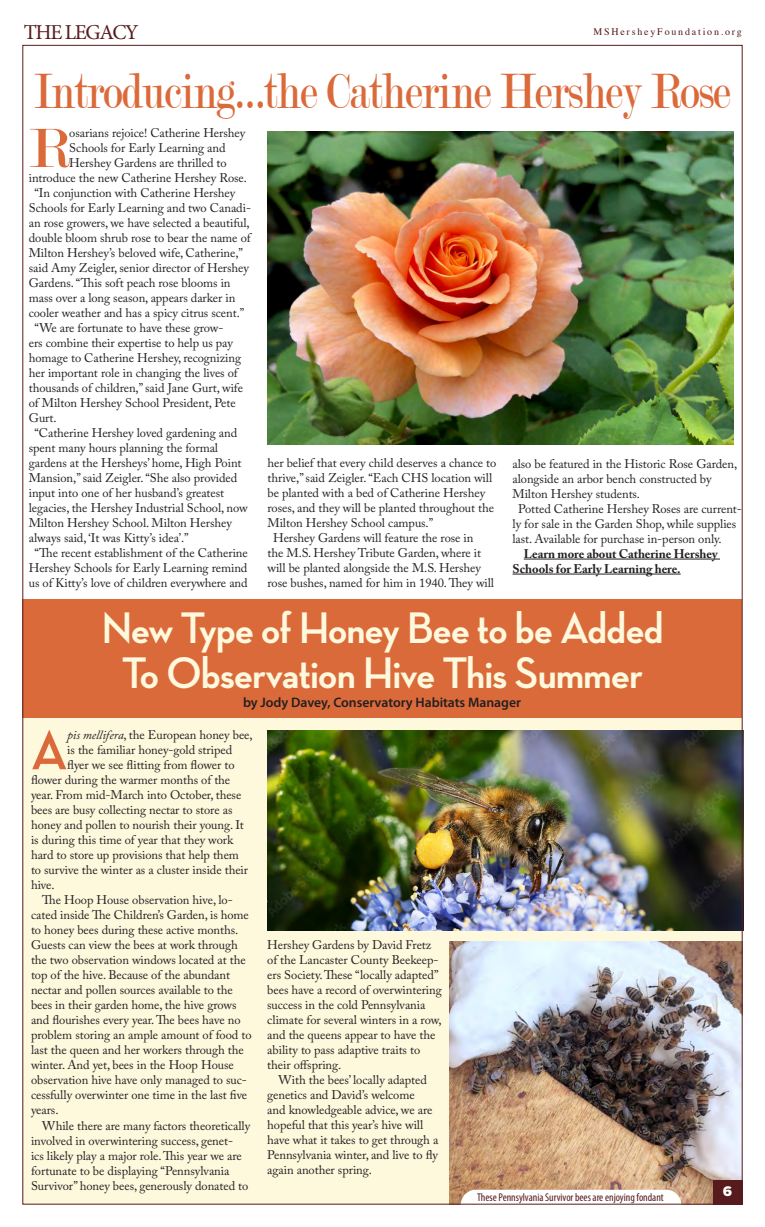
<style>
.page{position:relative;width:765px;height:1227px;background:#fff}
.page>*{position:absolute;margin:0;border:0;box-sizing:border-box;transform-origin:0 0}
.Body_copy{font:59px "Modern";color:#db6a3b}
.Body_copy-2{font:700 56.62px "Neutra Disp";color:#db6a3b}
.Body_copy-3{font:53.38px "Modern";letter-spacing:-.02em;color:#db6a3b;scale:.82 1}
.Body_copy-4{font:700 45px "Neutra Disp";letter-spacing:-.01em;color:#fef8dd}
.t1{font:21.25px "Minion Pro";letter-spacing:-.06em;color:#571b1e}
.t2{font:600 13.75px "Myriad Pro";letter-spacing:-.005em;color:#231f20}
.Body_copy-5{font:800 13.75px "Filson Soft";color:#fff}
.Body_copy-6{font:12.5px/15px "Adobe Caslon Pro";letter-spacing:-.005em;color:#231f20}
.Body_copy-7{font:700 12.5px/15px "Adobe Caslon Pro";letter-spacing:-.005em;color:#231f20}
.t3{font:condensed 11.25px "Myriad Pro";letter-spacing:-.005em;color:#571b1e}
.t4{font:10px "Times";letter-spacing:.18em;color:#571b1e}
.s1{font-style:italic}
</style>
<div class="page">
<div style="left:22px;top:705px;width:720px;height:499px;background:#fef8dd"></div>
<div style="left:22px;top:599px;width:720px;height:118px;background:#db6a3b"></div>
<img style="left:268px;top:131px;width:466px;height:314px">
<hr style="left:524px;top:558px;width:196px;height:1px;background:#231f20">
<hr style="left:513px;top:573px;width:168px;height:1px;background:#231f20">
<img style="left:268px;top:731px;width:475px;height:199px">
<img style="left:449px;top:941px;width:291px;height:261px">
<div style="left:461px;top:1189px;width:220px;height:36px;background:#fff;border-radius:15px"></div>
<div style="left:713px;top:1179px;width:29px;height:25px;background:#571b1e"></div>
<p class="t1" style="left:24px;top:18px;width:116px">THE LEGACY</p>
<p class="t4" style="left:593px;top:22px;width:150px">MSHersheyFoundation.org</p>
<p class="Body_copy-3" style="left:34px;top:64px;width:851px">Introducing…the Catherine Hershey Rose</p>
<p class="Body_copy" style="left:29px;top:119px;width:42px">R</p>
<p class="Body_copy-6" style="left:69px;top:125px;width:178px">osarians rejoice! Catherine Hershey</p>
<p class="Body_copy-6" style="left:69px;top:140px;width:158px">Schools for Early Learning and</p>
<p class="Body_copy-6" style="left:69px;top:155px;width:159px">Hershey Gardens are thrilled to</p>
<p class="Body_copy-6" style="left:29px;top:170px;width:220px">introduce the new Catherine Hershey Rose.</p>
<p class="Body_copy-6" style="left:29px;top:185px;width:224px;text-indent:6px">“In conjunction with Catherine Hershey Schools for Early Learning and two Canadi&shy;an rose growers, we have selected a beautiful, double bloom shrub rose to bear the name of Milton Hershey’s beloved wife, Catherine,” said Amy Zeigler, senior director of Hershey Gardens. “This soft peach rose blooms in mass over a long season, appears darker in cooler weather and has a spicy citrus scent.”</p>
<p class="Body_copy-6" style="left:29px;top:320px;width:216px;text-indent:6px">“We are fortunate to have these grow-<br>ers combine their expertise to help us pay homage to Catherine Hershey, recognizing her important role in changing the lives of thousands of children,” said Jane Gurt, wife of Milton Hershey School President, Pete Gurt.</p>
<p class="Body_copy-6" style="left:29px;top:425px;width:221px;text-indent:6px">“Catherine Hershey loved gardening and spent many hours planning the formal gardens at the Hersheys’ home, High Point Mansion,” said Zeigler. “She also provided input into one of her husband’s greatest legacies, the Hershey Industrial School, now Milton Hershey School. Milton Hershey always said, ‘It was Kitty’s idea’.”</p>
<p class="Body_copy-6" style="left:29px;top:545px;width:221px;text-align:center">“The recent establishment of the Catherine<br>Hershey Schools for Early Learning remind us of Kitty’s love of children everywhere and</p>
<p class="Body_copy-6" style="left:268px;top:455px;width:230px">her belief that every child deserves a chance to thrive,” said Zeigler. “Each CHS location will be planted with a bed of Catherine Hershey roses, and they will be planted throughout the Milton Hershey School campus.”</p>
<p class="Body_copy-6" style="left:268px;top:530px;width:228px;text-indent:6px">Hershey Gardens will feature the rose in<br>the M.S. Hershey Tribute Garden, where it will be planted alongside the M.S. Hershey rose bushes, named for him in 1940. They will</p>
<p class="Body_copy-6" style="left:513px;top:456px;width:226px">also be featured in the Historic Rose Garden, alongside an arbor bench constructed by<br>Milton Hershey students.</p>
<p class="Body_copy-6" style="left:513px;top:501px;width:231px;text-indent:6px">Potted Catherine Hershey Roses are current&shy;ly for sale in the Garden Shop, while supplies last. Available for purchase in-person only.</p>
<p class="Body_copy-7" style="left:513px;top:546px;width:207px;text-indent:11px">Learn more about Catherine Hershey<br>Schools for Early Learning here.</p>
<p class="Body_copy-4" style="left:101px;top:602px;width:564px">New Type of Honey Bee to be Added</p>
<p class="Body_copy-4" style="left:122px;top:647px;width:523px">To Observation Hive This Summer</p>
<p class="t2" style="left:243px;top:693px;width:279px">by Jody Davey, Conservatory Habitats Manager</p>
<p class="Body_copy-2" style="left:31px;top:718px;width:38px">A</p>
<p class="Body_copy-6" style="left:67px;top:727px;width:187px"><span class="s1">pis mellifera</span>, the European honey bee,</p>
<p class="Body_copy-6" style="left:67px;top:742px;width:167px">is the familiar honey-gold striped</p>
<p class="Body_copy-6" style="left:67px;top:757px;width:169px">flyer we see flitting from flower to</p>
<p class="Body_copy-6" style="left:31px;top:772px;width:201px">flower during the warmer months of the</p>
<p class="Body_copy-6" style="left:31px;top:787px;width:212px">year. From mid-March into October, these</p>
<p class="Body_copy-6" style="left:31px;top:802px;width:203px">bees are busy collecting nectar to store as</p>
<p class="Body_copy-6" style="left:31px;top:817px;width:214px">honey and pollen to nourish their young. It</p>
<p class="Body_copy-6" style="left:31px;top:832px;width:204px">is during this time of year that they work</p>
<p class="Body_copy-6" style="left:31px;top:847px;width:209px">hard to store up provisions that help them</p>
<p class="Body_copy-6" style="left:31px;top:862px;width:219px">to survive the winter as a cluster inside their</p>
<p class="Body_copy-6" style="left:31px;top:877px;width:25px">hive.</p>
<p class="Body_copy-6" style="left:31px;top:892px;width:222px;text-indent:11px">The Hoop House observation hive, lo&shy;cated inside The Children’s Garden, is home to honey bees during these active months.<br>Guests can view the bees at work through the two observation windows located at the top of the hive. Because of the abundant nectar and pollen sources available to the bees in their garden home, the hive grows and flourishes every year. The bees have no problem storing an ample amount of food to last the queen and her workers through the winter. And yet, bees in the Hoop House observation hive have only managed to suc&shy;cessfully overwinter one time in the last five years.</p>
<p class="Body_copy-6" style="left:31px;top:1117px;width:221px;text-indent:11px">While there are many factors theoretically involved in overwintering success, genet-<br>ics likely play a major role. This year we are fortunate to be displaying “Pennsylvania Survivor” honey bees, generously donated to</p>
<p class="Body_copy-6" style="left:267px;top:937px;width:176px">Hershey Gardens by David Fretz of the Lancaster County Beekeep&shy;ers Society. These “locally adapted” bees have a record of overwintering success in the cold Pennsylvania climate for several winters in a row, and the queens appear to have the ability to pass adaptive traits to their offspring.</p>
<p class="Body_copy-6" style="left:267px;top:1072px;width:173px;text-indent:11px">With the bees’ locally adapted genetics and David’s welcome<br>and knowledgeable advice, we are hopeful that this year’s hive will have what it takes to get through a<br>Pennsylvania winter, and live to fly again another spring.</p>
<p class="t3" style="left:477px;top:1189px;width:188px">These Pennsylvania Survivor bees are enjoying fondant</p>
<p class="Body_copy-5" style="left:723px;top:1182px;width:11px">6</p>
</div>
